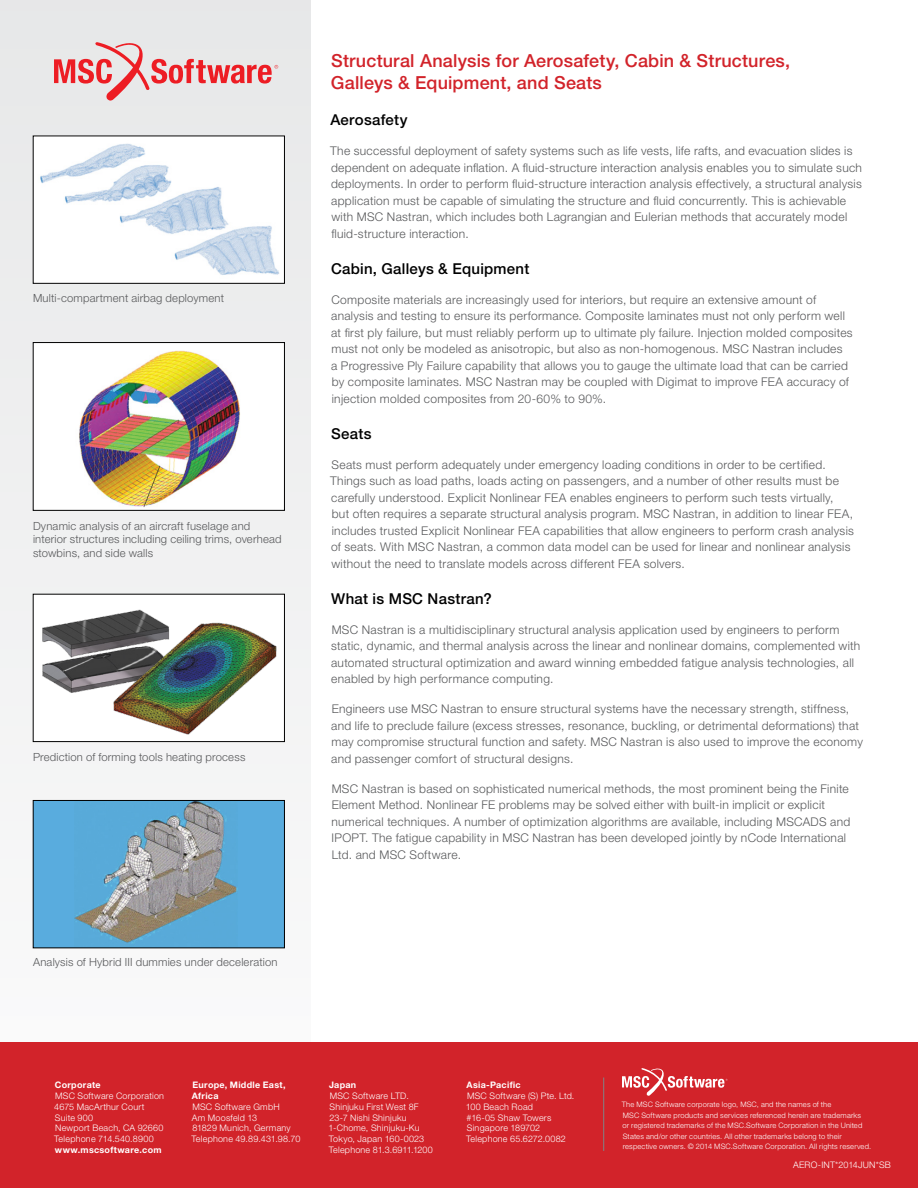
<style>
.page{position:relative;width:918px;height:1188px;background:#fff}
.page>*{position:absolute;margin:0;border:0;box-sizing:border-box;transform-origin:0 0}
.t1{font:500 18px/22.5px "Helvetica Neue LT Pro";letter-spacing:.01em;color:#d2232a}
.t2{font:500 15px "Helvetica Neue LT Pro";letter-spacing:.015em;color:#000}
.t3{font:300 12px/16.5px "Helvetica Neue LT Pro";letter-spacing:.025em;color:#58595b}
.t4{font:300 11.25px/13.5px "Helvetica Neue LT Pro";letter-spacing:.015em;color:#58595b}
.t5{font:300 9px/10.8px "Helvetica Neue LT Pro";letter-spacing:.025em;color:#fff}
.t6{font:700 9px/10.8px "Helvetica Neue LT Pro";letter-spacing:.03em;color:#fff}
.t7{font:300 7.5px/10.5px "Helvetica Neue LT Pro";letter-spacing:.025em;color:#fff}
</style>
<div class="page">
<div style="left:0;top:0;width:310px;height:1188px;background:#f0f1f1"></div>
<div style="left:0;top:1042px;width:918px;height:146px;background:#d2232a"></div>
<svg style="left:54px;top:42px;width:224px;height:59px"></svg>
<hr style="left:603px;top:1078px;width:1px;height:73px;background:#808285">
<svg style="left:622px;top:1068px;width:106px;height:28px"></svg>
<img style="left:35px;top:138px;width:248px;height:142px">
<div style="left:33px;top:136px;width:252px;height:148px;border:1px solid #000"></div>
<div style="left:33px;top:343px;width:251px;height:167px;background:#fff"></div>
<img style="left:79px;top:350px;width:161px;height:157px">
<div style="left:33px;top:342px;width:252px;height:169px;border:1px solid #000"></div>
<div style="left:33px;top:594px;width:251px;height:148px;background:#fff"></div>
<div style="left:33px;top:594px;width:252px;height:148px;border:1px solid #000"></div>
<img style="left:42px;top:609px;width:119px;height:84px">
<img style="left:111px;top:622px;width:166px;height:112px">
<div style="left:33px;top:800px;width:251px;height:148px;background:#59acde"></div>
<img style="left:75px;top:802px;width:163px;height:141px">
<div style="left:33px;top:800px;width:252px;height:148px;border:1px solid #000"></div>
<p class="t4" style="left:33px;top:291px;width:193px">Multi-compartment airbag deployment</p>
<p class="t4" style="left:33px;top:519px;width:250px">Dynamic analysis of an aircraft fuselage and interior structures including ceiling trims, overhead stowbins, and side walls</p>
<p class="t4" style="left:33px;top:750px;width:214px">Prediction of forming tools heating process</p>
<p class="t4" style="left:33px;top:955px;width:246px">Analysis of Hybrid III dummies under deceleration</p>
<h1 class="t1" style="left:331px;top:49px;width:461px">Structural Analysis for Aerosafety, Cabin &amp; Structures,<br>Galleys &amp; Equipment, and Seats</h1>
<p class="t2" style="left:331px;top:111px;width:79px">Aerosafety</p>
<p class="t3" style="left:330px;top:143px;width:533px">The successful deployment of safety systems such as life vests, life rafts, and evacuation slides is dependent on adequate inflation. A fluid-structure interaction analysis enables you to simulate such deployments. In order to perform fluid-structure interaction analysis effectively, a structural analysis application must be capable of simulating the structure and fluid concurrently. This is achievable with MSC Nastran, which includes both Lagrangian and Eulerian methods that accurately model fluid-structure interaction.</p>
<p class="t2" style="left:331px;top:259px;width:200px">Cabin, Galleys &amp; Equipment</p>
<p class="t3" style="left:331px;top:291px;width:523px">Composite materials are increasingly used for interiors, but require an extensive amount of analysis and testing to ensure its performance. Composite laminates must not only perform well at first ply failure, but must reliably perform up to ultimate ply failure. Injection molded composites must not only be modeled as anisotropic, but also as non-homogenous. MSC Nastran includes<br>a Progressive Ply Failure capability that allows you to gauge the ultimate load that can be carried by composite laminates. MSC Nastran may be coupled with Digimat to improve FEA accuracy of injection molded composites from 20-60% to 90%.</p>
<p class="t2" style="left:331px;top:424px;width:42px">Seats</p>
<p class="t3" style="left:330px;top:456px;width:525px">Seats must perform adequately under emergency loading conditions in order to be certified.<br>Things such as load paths, loads acting on passengers, and a number of other results must be carefully understood. Explicit Nonlinear FEA enables engineers to perform such tests virtually,<br>but often requires a separate structural analysis program. MSC Nastran, in addition to linear FEA, includes trusted Explicit Nonlinear FEA capabilities that allow engineers to perform crash analysis of seats. With MSC Nastran, a common data model can be used for linear and nonlinear analysis without the need to translate models across different FEA solvers.</p>
<p class="t2" style="left:331px;top:589px;width:162px">What is MSC Nastran?</p>
<p class="t3" style="left:331px;top:621px;width:531px">MSC Nastran is a multidisciplinary structural analysis application used by engineers to perform static, dynamic, and thermal analysis across the linear and nonlinear domains, complemented with automated structural optimization and award winning embedded fatigue analysis technologies, all enabled by high performance computing.</p>
<p class="t3" style="left:331px;top:701px;width:533px">Engineers use MSC Nastran to ensure structural systems have the necessary strength, stiffness, and life to preclude failure (excess stresses, resonance, buckling, or detrimental deformations) that may compromise structural function and safety. MSC Nastran is also used to improve the economy and passenger comfort of structural designs.</p>
<p class="t3" style="left:331px;top:780px;width:520px">MSC Nastran is based on sophisticated numerical methods, the most prominent being the Finite Element Method. Nonlinear FE problems may be solved either with built-in implicit or explicit numerical techniques. A number of optimization algorithms are available, including MSCADS and IPOPT. The fatigue capability in MSC Nastran has been developed jointly by nCode International Ltd. and MSC Software.</p>
<p class="t6" style="left:55px;top:1079px;width:47px">Corporate</p>
<p class="t5" style="left:54px;top:1090px;width:111px">MSC Software Corporation<br>4675 MacArthur Court<br>Suite 900<br>Newport Beach, CA 92660<br>Telephone 714.540.8900</p>
<p class="t6" style="left:55px;top:1144px;width:108px">www.mscsoftware.com</p>
<p class="t6" style="left:192px;top:1079px;width:95px">Europe, Middle East,<br>Africa</p>
<p class="t5" style="left:191px;top:1101px;width:110px">MSC Software GmbH<br>Am Moosfeld 13<br>81829 Munich, Germany<br>Telephone 49.89.431.98.70</p>
<p class="t6" style="left:329px;top:1079px;width:29px">Japan</p>
<p class="t5" style="left:329px;top:1090px;width:106px">MSC Software LTD.<br>Shinjuku First West 8F<br>23-7 Nishi Shinjuku<br>1-Chome, Shinjuku-Ku<br>Tokyo, Japan 160-0023<br>Telephone 81.3.6911.1200</p>
<p class="t6" style="left:467px;top:1079px;width:56px">Asia-Pacific</p>
<p class="t5" style="left:466px;top:1090px;width:110px">MSC Software (S) Pte. Ltd.<br>100 Beach Road<br>#16-05 Shaw Towers<br>Singapore 189702<br>Telephone 65.6272.0082</p>
<p class="t7" style="left:622px;top:1099px;width:251px">The MSC Software corporate logo, MSC, and the names of the<br>MSC Software products and services referenced herein are trademarks<br>or registered trademarks of the MSC.Software Corporation in the United States and/or other countries. All other trademarks belong to their respective owners. © 2014 MSC.Software Corporation. All rights reserved.</p>
<p class="t5" style="left:793px;top:1159px;width:99px">AERO-INT*2014JUN*SB</p>
</div>
